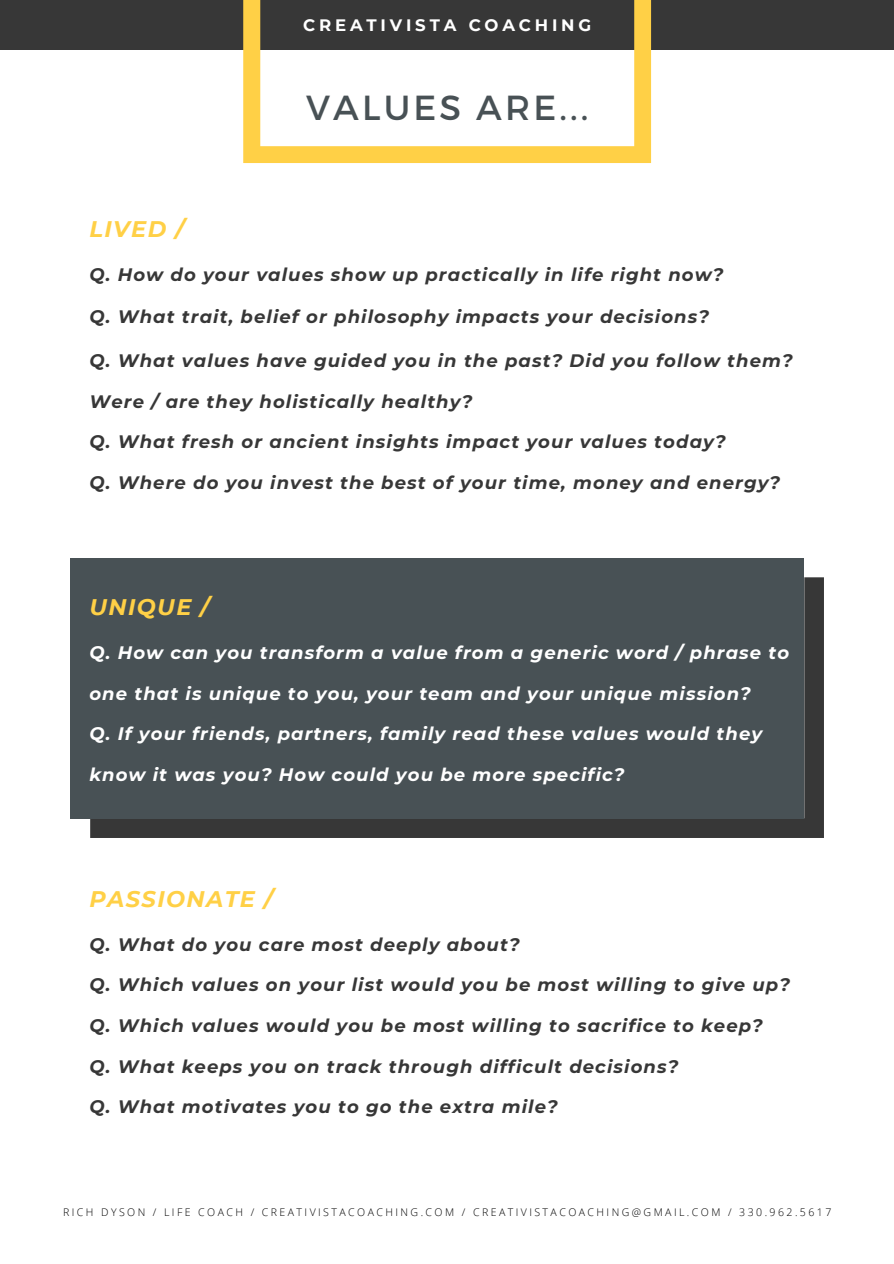
<style>
.page{position:relative;width:894px;height:1264px;background:#fff}
.page>*{position:absolute;margin:0;border:0;box-sizing:border-box;transform-origin:0 0}
.t1{font:34.8px "Montserrat";letter-spacing:.09em;color:#485155}
.t2{font:italic 700 22.5px "Montserrat";letter-spacing:.06em;color:#ffd046}
.t3{font:italic 700 18px "Montserrat";letter-spacing:.06em;color:#373737}
.t4{font:italic 700 18px "Montserrat";letter-spacing:.06em;color:#fff}
.t5{font:700 16.5px "Montserrat";letter-spacing:.23em;color:#fff}
.t6{font:300 10.5px "Open Sans";letter-spacing:.23em;color:#000}
</style>
<div class="page">
<div style="left:0;top:0;width:893px;height:49px;background:#373737"></div>
<svg style="left:243px;top:0;width:408px;height:163px"></svg>
<div style="left:90px;top:577px;width:733px;height:261px;background:#373737"></div>
<div style="left:70px;top:557px;width:734px;height:261px;background:#485155"></div>
<p class="t5" style="left:303px;top:15px;width:289px">CREATIVISTA COACHING</p>
<p class="t1" style="left:306px;top:84px;width:284px">VALUES ARE...</p>
<p class="t2" style="left:89px;top:215px;width:96px">LIVED /</p>
<p class="t3" style="left:89px;top:263px;width:635px">Q. How do your values show up practically in life right now?</p>
<p class="t3" style="left:89px;top:306px;width:621px">Q. What trait, belief or philosophy impacts your decisions?</p>
<p class="t3" style="left:89px;top:350px;width:704px">Q. What values have guided you in the past? Did you follow them?</p>
<p class="t3" style="left:89px;top:390px;width:384px">Were / are they holistically healthy?</p>
<p class="t3" style="left:89px;top:431px;width:637px">Q. What fresh or ancient insights impact your values today?</p>
<p class="t3" style="left:89px;top:471px;width:692px">Q. Where do you invest the best of your time, money and energy?</p>
<p class="t2" style="left:89px;top:593px;width:121px">UNIQUE /</p>
<p class="t4" style="left:89px;top:641px;width:701px">Q. How can you transform a value from a generic word / phrase to</p>
<p class="t4" style="left:89px;top:682px;width:662px">one that is unique to you, your team and your unique mission?</p>
<p class="t4" style="left:89px;top:722px;width:674px">Q. If your friends, partners, family read these values would they</p>
<p class="t4" style="left:89px;top:763px;width:536px">know it was you? How could you be more specific?</p>
<p class="t2" style="left:89px;top:885px;width:185px">PASSIONATE /</p>
<p class="t3" style="left:89px;top:933px;width:431px">Q. What do you care most deeply about?</p>
<p class="t3" style="left:89px;top:974px;width:701px">Q. Which values on your list would you be most willing to give up?</p>
<p class="t3" style="left:89px;top:1014px;width:674px">Q. Which values would you be most willing to sacrifice to keep?</p>
<p class="t3" style="left:89px;top:1055px;width:590px">Q. What keeps you on track through difficult decisions?</p>
<p class="t3" style="left:89px;top:1095px;width:469px">Q. What motivates you to go the extra mile?</p>
<p class="t6" style="left:63px;top:1204px;width:769px">RICH DYSON / LIFE COACH / CREATIVISTACOACHING.COM / CREATIVISTACOACHING@GMAIL.COM / 330.962.5617</p>
</div>
